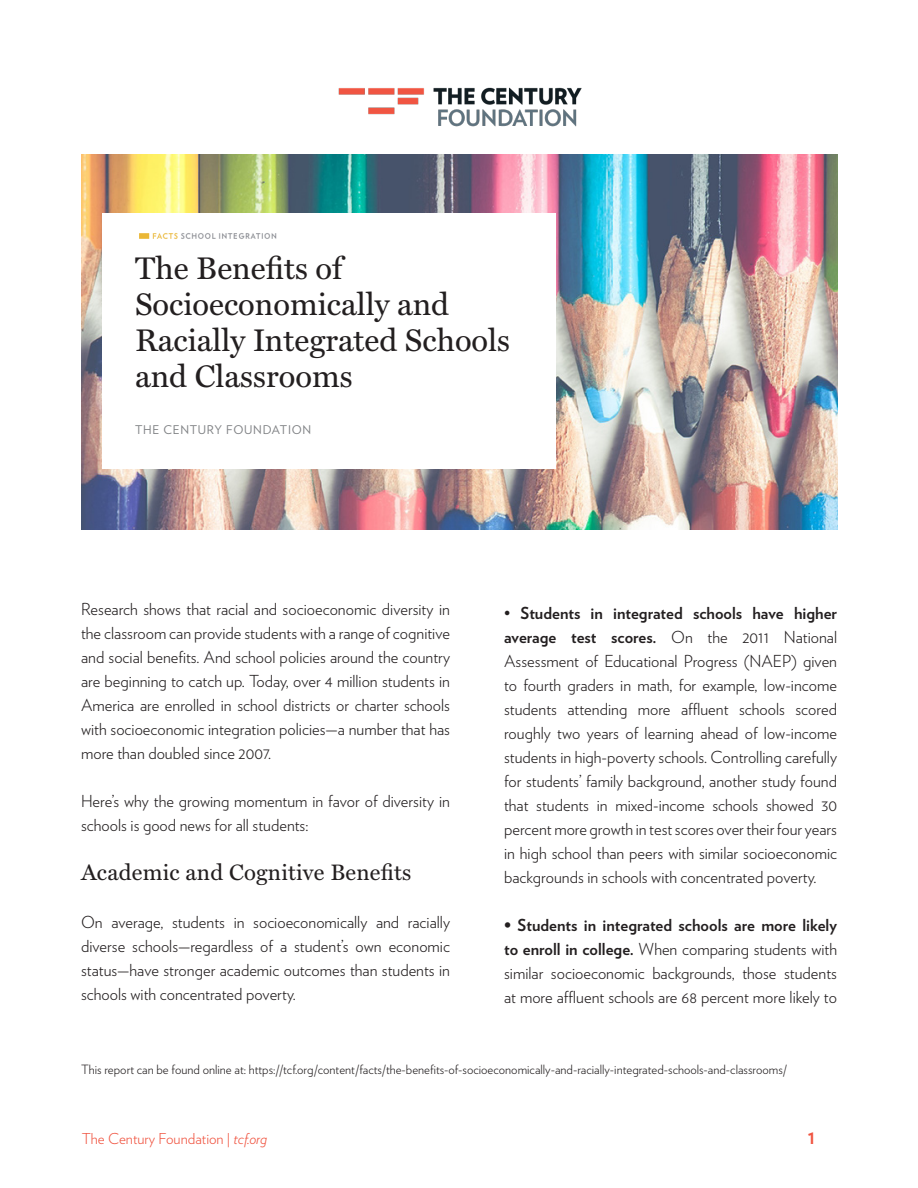
<style>
.page{position:relative;width:918px;height:1188px;background:#fff}
.page>*{position:absolute;margin:0;border:0;box-sizing:border-box;transform-origin:0 0}
.t1{font:31.5px "Miller Text";color:#231f20}
.Paragraph_Style_1{font:22.5px "Miller Text";letter-spacing:.01em;color:#231f20}
.t2{font:700 19.5px "Verlag";color:#f05542}
.Paragraph_Style_1-2{font:300 16.5px/24px "Verlag";color:#231f20;text-align:justify}
.t3{font:300 15px "Verlag";color:#f05542}
.t4{font:300 12.75px "Verlag";color:#231f20}
.t5{font:12px "Verlag";letter-spacing:.06em;color:#808285}
.s1{font-weight:400}
.s2{font-weight:700}
.s3{font-style:italic}
</style>
<div class="page">
<img style="left:338px;top:87px;width:244px;height:40px">
<img style="left:81px;top:155px;width:756px;height:374px">
<div style="left:103px;top:213px;width:453px;height:256px;background:#fff"></div>
<img style="left:139px;top:233px;width:138px;height:6px">
<p class="t1" style="left:135px;top:250px;width:209px">The Benefits of</p>
<p class="t1" style="left:135px;top:286px;width:316px">Socioeconomically and</p>
<p class="t1" style="left:135px;top:322px;width:377px">Racially Integrated Schools</p>
<p class="t1" style="left:135px;top:358px;width:219px">and Classrooms</p>
<p class="t5" style="left:135px;top:420px;width:178px">THE CENTURY FOUNDATION</p>
<p class="Paragraph_Style_1-2" style="left:81px;top:596px;width:371px">Research shows that racial and socioeconomic diversity in the classroom can provide students with a range of cognitive and social benefits. And school policies around the country are beginning to catch up. Today, over 4 million students in America are enrolled in school districts or charter schools with socioeconomic integration policies—a number that has more than doubled since 2007.</p>
<p class="Paragraph_Style_1-2" style="left:81px;top:788px;width:371px">Here’s why the growing momentum in favor of diversity in schools is good news for all students:</p>
<p class="Paragraph_Style_1" style="left:81px;top:860px;width:332px">Academic and Cognitive Benefits</p>
<p class="Paragraph_Style_1-2" style="left:81px;top:909px;width:371px">On average, students in socioeconomically and racially diverse schools—regardless of a student’s own economic status—have stronger academic outcomes than students in schools with concentrated poverty.</p>
<p class="Paragraph_Style_1-2" style="left:504px;top:600px;width:335px"><span class="s1">•</span> <span class="s2">Students in integrated schools have higher average test scores.</span> On the 2011 National Assessment of Educational Progress (NAEP) given to fourth graders in math, for example, low-income students attending more affluent schools scored roughly two years of learning ahead of low-income students in high-poverty schools. Controlling carefully for students’ family background, another study found that students in mixed-income schools showed 30 percent more growth in test scores over their four years in high school than peers with similar socioeconomic backgrounds in schools with concentrated poverty.</p>
<p class="Paragraph_Style_1-2" style="left:504px;top:912px;width:335px"><span class="s2">• Students in integrated schools are more likely to enroll in college.</span> When comparing students with similar socioeconomic backgrounds, those students at more affluent schools are 68 percent more likely to</p>
<p class="t4" style="left:81px;top:1060px;width:707px">This report can be found online at: https://tcf.org/content/facts/the-benefits-of-socioeconomically-and-racially-integrated-schools-and-classrooms/</p>
<p class="t3" style="left:82px;top:1128px;width:187px">The Century Foundation | <span class="s3">tcf.org</span></p>
<p class="t2" style="left:808px;top:1122px;width:9px">1</p>
</div>
